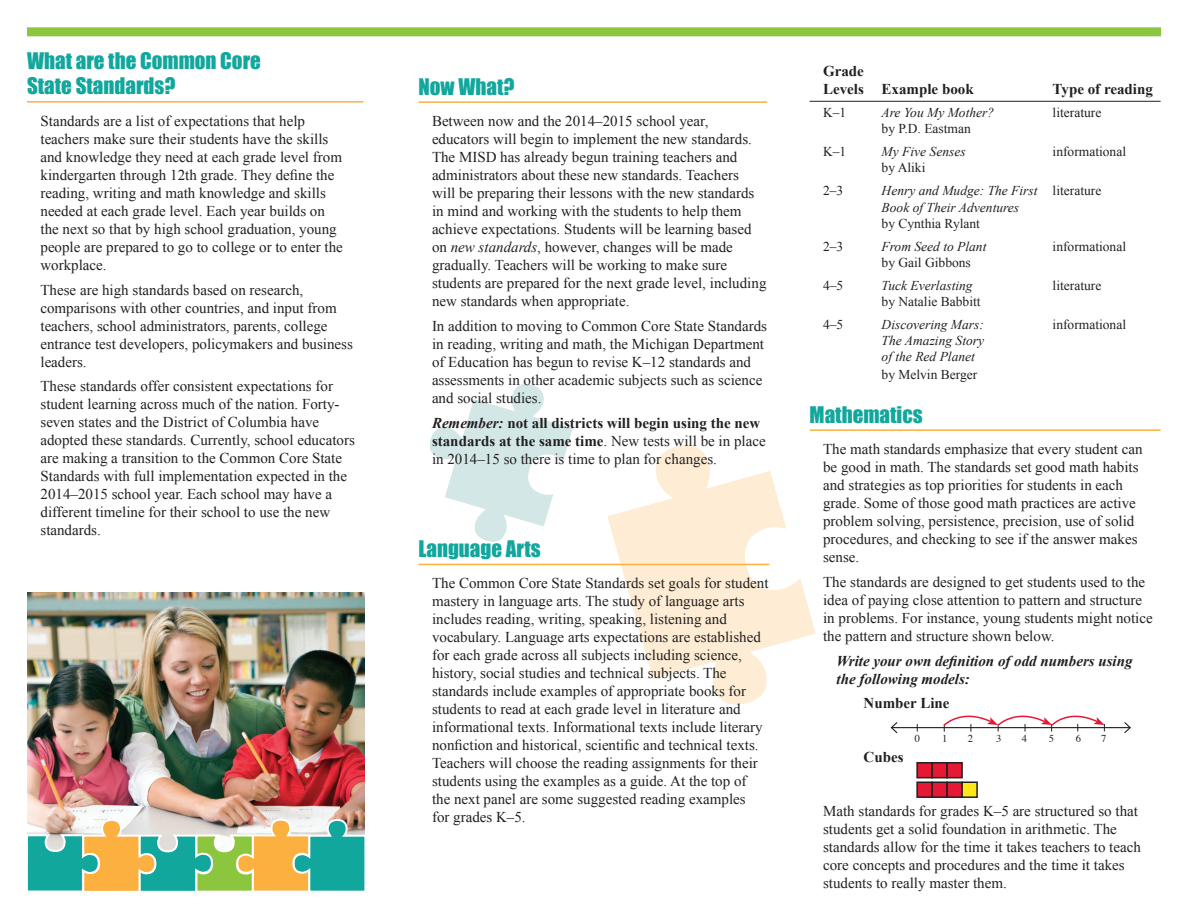
<style>
.page{position:relative;width:1188px;height:918px;background:#fff}
.page>*{position:absolute;margin:0;border:0;box-sizing:border-box;transform-origin:0 0}
.t1{font:21px/25.2px "Impact";color:#12a79d}
.t2{font:15px/18px "Times New Roman";color:#231f20}
.t3{font:italic 700 15px/18px "Times New Roman";color:#231f20}
.t4{font:700 15px/18px "Times New Roman";color:#231f20}
.t5{font:13.5px "Times New Roman";color:#231f20}
.t6{font:italic 13.5px/16.2px "Times New Roman";color:#231f20}
.t7{font:10.5px "Times";color:#231f20}
.s1{font-style:italic}
.s2{font-weight:700;font-style:italic}
.s3{font-weight:700}
.s4{font-style:normal}
</style>
<div class="page">
<img style="left:28px;top:593px;width:336px;height:225px">
<svg style="left:602px;top:445px;width:214px;height:260px;fill:#feedd4"></svg>
<svg style="left:429px;top:384px;width:144px;height:158px"></svg>
<svg style="left:27px;top:818px;width:338px;height:73px;background:#97bd90"></svg>
<hr style="left:27px;top:101px;width:336px;height:2px;background:#fbb03f">
<hr style="left:418px;top:101px;width:349px;height:2px;background:#fbb03f">
<hr style="left:418px;top:564px;width:352px;height:1px;background:#fbb03f">
<hr style="left:810px;top:101px;width:351px;height:1px;background:#231f20">
<hr style="left:810px;top:429px;width:351px;height:2px;background:#fbb03f">
<div style="left:27px;top:27px;width:1134px;height:9px;background:#8bc63e"></div>
<div style="left:917px;top:763px;width:15px;height:15px;background:#e51836"></div>
<div style="left:916px;top:762px;width:17px;height:16px;border:2px solid #231f20"></div>
<div style="left:932px;top:763px;width:15px;height:15px;background:#e51836"></div>
<div style="left:931px;top:762px;width:17px;height:16px;border:2px solid #231f20"></div>
<div style="left:947px;top:763px;width:15px;height:15px;background:#e51836"></div>
<div style="left:946px;top:762px;width:17px;height:16px;border:2px solid #231f20"></div>
<div style="left:917px;top:782px;width:15px;height:15px;background:#e51836"></div>
<div style="left:916px;top:782px;width:17px;height:16px;border:2px solid #231f20"></div>
<div style="left:932px;top:782px;width:15px;height:15px;background:#e51836"></div>
<div style="left:931px;top:782px;width:17px;height:16px;border:2px solid #231f20"></div>
<div style="left:947px;top:782px;width:15px;height:15px;background:#e51836"></div>
<div style="left:946px;top:782px;width:17px;height:16px;border:2px solid #231f20"></div>
<div style="left:962px;top:782px;width:15px;height:15px;background:#ffe616"></div>
<div style="left:961px;top:782px;width:17px;height:16px;border:2px solid #231f20"></div>
<hr style="left:891px;top:727px;width:239px;height:1px;background:#231f20">
<svg style="left:890px;top:722px;width:9px;height:12px"></svg>
<svg style="left:1123px;top:722px;width:8px;height:11px"></svg>
<svg style="left:943px;top:715px;width:162px;height:17px"></svg>
<h1 class="t1" style="left:27px;top:48px;width:235px">What are the Common Core<br>State Standards?</h1>
<p class="t2" style="left:40px;top:112px;width:304px">Standards are a list of expectations that help teachers make sure their students have the skills and knowledge they need at each grade level from kindergarten through 12th grade. They define the reading, writing and math knowledge and skills needed at each grade level. Each year builds on the next so that by high school graduation, young people are prepared to go to college or to enter the workplace.</p>
<p class="t2" style="left:40px;top:280px;width:314px">These are high standards based on research, comparisons with other countries, and input from teachers, school administrators, parents, college entrance test developers, policymakers and business leaders.</p>
<p class="t2" style="left:40px;top:377px;width:316px">These standards offer consistent expectations for student learning across much of the nation. Forty&shy;seven states and the District of Columbia have adopted these standards. Currently, school educators are making a transition to the Common Core State Standards with full implementation expected in the 2014–2015 school year. Each school may have a different timeline for their school to use the new standards.</p>
<h1 class="t1" style="left:418px;top:73px;width:97px">Now What?</h1>
<p class="t2" style="left:432px;top:112px;width:336px">Between now and the 2014–2015 school year, educators will begin to implement the new standards.<br>The MISD has already begun training teachers and administrators about these new standards. Teachers<br>will be preparing their lessons with the new standards in mind and working with the students to help them achieve expectations. Students will be learning based on <span class="s1">new standards</span>, however, changes will be made gradually. Teachers will be working to make sure students are prepared for the next grade level, including new standards when appropriate.</p>
<p class="t2" style="left:432px;top:317px;width:337px">In addition to moving to Common Core State Standards in reading, writing and math, the Michigan Department of Education has begun to revise K–12 standards and assessments in other academic subjects such as science and social studies.</p>
<p class="t2" style="left:432px;top:413px;width:335px"><span class="s2">Remember:</span> <span class="s3">not all districts will begin using the new standards at the same time</span>. New tests will be in place in 2014–15 so there is time to plan for changes.</p>
<h1 class="t1" style="left:418px;top:536px;width:124px">Language Arts</h1>
<p class="t2" style="left:432px;top:574px;width:338px">The Common Core State Standards set goals for student mastery in language arts. The study of language arts includes reading, writing, speaking, listening and vocabulary. Language arts expectations are established for each grade across all subjects including science, history, social studies and technical subjects. The standards include examples of appropriate books for students to read at each grade level in literature and informational texts. Informational texts include literary nonfiction and historical, scientific and technical texts.<br>Teachers will choose the reading assignments for their students using the examples as a guide. At the top of<br>the next panel are some suggested reading examples<br>for grades K–5.</p>
<p class="t4" style="left:823px;top:62px;width:152px">Grade<br>Levels Example book</p>
<p class="t4" style="left:1053px;top:80px;width:102px">Type of reading</p>
<p class="t5" style="left:823px;top:104px;width:25px">K–1</p>
<p class="t6" style="left:882px;top:104px;width:114px">Are You My Mother?</p>
<p class="t5" style="left:1053px;top:104px;width:50px">literature</p>
<p class="t5" style="left:882px;top:120px;width:91px">by P.D. Eastman</p>
<p class="t5" style="left:823px;top:143px;width:25px">K–1</p>
<p class="t6" style="left:882px;top:143px;width:85px">My Five Senses</p>
<p class="t5" style="left:1053px;top:143px;width:75px">informational</p>
<p class="t5" style="left:882px;top:159px;width:45px">by Aliki</p>
<p class="t5" style="left:823px;top:182px;width:22px">2–3</p>
<p class="t6" style="left:882px;top:182px;width:221px">Henry and Mudge: The First <span class="s4">literature<br></span>Book of Their Adventures</p>
<p class="t5" style="left:882px;top:214px;width:100px">by Cynthia Rylant</p>
<p class="t5" style="left:823px;top:237px;width:22px">2–3</p>
<p class="t6" style="left:882px;top:238px;width:106px">From Seed to Plant</p>
<p class="t5" style="left:1053px;top:237px;width:75px">informational</p>
<p class="t5" style="left:882px;top:253px;width:91px">by Gail Gibbons</p>
<p class="t5" style="left:823px;top:276px;width:22px">4–5</p>
<p class="t6" style="left:882px;top:277px;width:93px">Tuck Everlasting</p>
<p class="t5" style="left:1053px;top:276px;width:50px">literature</p>
<p class="t5" style="left:882px;top:293px;width:100px">by Natalie Babbitt</p>
<p class="t5" style="left:823px;top:315px;width:22px">4–5</p>
<p class="t6" style="left:882px;top:316px;width:104px">Discovering Mars:</p>
<p class="t5" style="left:1053px;top:315px;width:75px">informational</p>
<p class="t6" style="left:882px;top:332px;width:104px">The Amazing Story of the Red Planet</p>
<p class="t5" style="left:882px;top:366px;width:97px">by Melvin Berger</p>
<h1 class="t1" style="left:810px;top:401px;width:115px">Mathematics</h1>
<p class="t2" style="left:823px;top:440px;width:321px">The math standards emphasize that every student can be good in math. The standards set good math habits and strategies as top priorities for students in each grade. Some of those good math practices are active problem solving, persistence, precision, use of solid procedures, and checking to see if the answer makes sense.</p>
<p class="t2" style="left:823px;top:573px;width:331px">The standards are designed to get students used to the idea of paying close attention to pattern and structure in problems. For instance, young students might notice the pattern and structure shown below.</p>
<p class="t3" style="left:837px;top:651px;width:298px">Write your own definition of odd numbers using the following models:</p>
<p class="t4" style="left:864px;top:694px;width:87px">Number Line</p>
<p class="t4" style="left:864px;top:748px;width:42px">Cubes</p>
<p class="t7" style="left:915px;top:729px;width:7px">0</p>
<p class="t7" style="left:942px;top:729px;width:7px">1</p>
<p class="t7" style="left:968px;top:729px;width:7px">2</p>
<p class="t7" style="left:996px;top:729px;width:7px">3</p>
<p class="t7" style="left:1022px;top:729px;width:7px">4</p>
<p class="t7" style="left:1049px;top:729px;width:7px">5</p>
<p class="t7" style="left:1076px;top:729px;width:7px">6</p>
<p class="t7" style="left:1101px;top:729px;width:7px">7</p>
<p class="t2" style="left:823px;top:802px;width:319px">Math standards for grades K–5 are structured so that students get a solid foundation in arithmetic. The standards allow for the time it takes teachers to teach core concepts and procedures and the time it takes students to really master them.</p>
</div>
